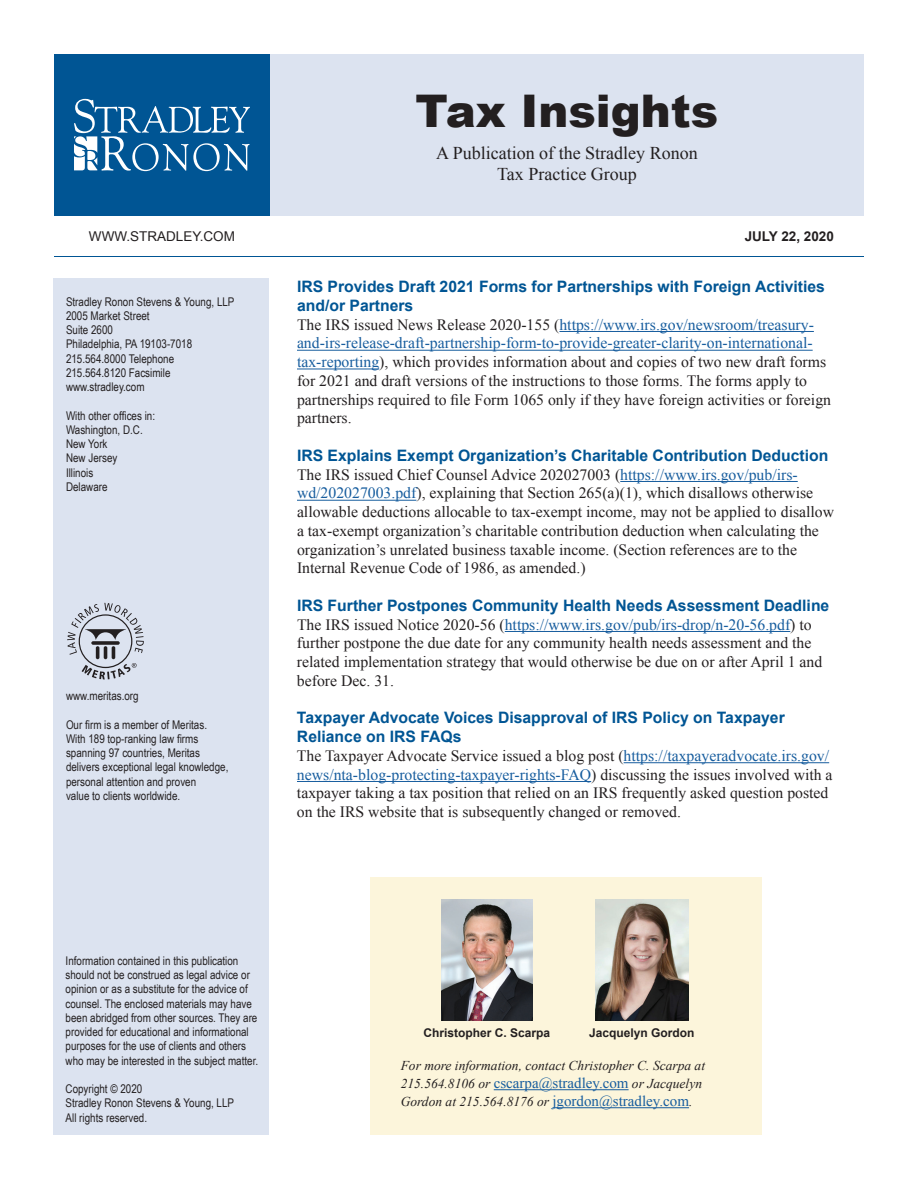
<style>
.page{position:relative;width:918px;height:1188px;background:#fff}
.page>*{position:absolute;margin:0;border:0;box-sizing:border-box;transform-origin:0 0}
.t1{font:900 45px "Arial";color:#231f20}
.t2{font:18px/21px "Times New Roman";color:#231f20;text-align:center}
.t3{font:15.75px/18.8px "Times New Roman";color:#231f20}
.t4{font:700 15.75px/18.8px "Arial";color:#005594}
.t5{font:italic 13.5px/18px "Times New Roman";color:#231f20}
.t6{font:13.5px "Arial";color:#231f20}
.t7{font:700 13.5px "Arial";color:#231f20}
.t8{font:12px/14.2px "Arial Narrow";color:#231f20}
.t9{font:700 12px "Arial";color:#231f20}
.s1{color:#175d9e}
.s2{font-style:normal;font-size:15px;color:#175d9e}
</style>
<div class="page">
<div style="left:54px;top:54px;width:216px;height:162px;background:#005594"></div>
<svg style="left:74px;top:99px;width:176px;height:72px"></svg>
<div style="left:53px;top:279px;width:216px;height:856px;background:#dce3f0"></div>
<div style="left:270px;top:54px;width:594px;height:162px;background:#dce3f0"></div>
<hr style="left:54px;top:256px;width:810px;height:1px;background:#005594">
<hr style="left:559px;top:331px;width:255px;height:1px;background:#175d9e">
<hr style="left:297px;top:350px;width:516px;height:1px;background:#175d9e">
<hr style="left:297px;top:369px;width:82px;height:1px;background:#175d9e">
<hr style="left:620px;top:481px;width:178px;height:1px;background:#175d9e">
<hr style="left:297px;top:500px;width:119px;height:1px;background:#175d9e">
<hr style="left:505px;top:631px;width:285px;height:1px;background:#175d9e">
<hr style="left:624px;top:762px;width:205px;height:1px;background:#175d9e">
<hr style="left:297px;top:781px;width:294px;height:1px;background:#175d9e">
<svg style="left:67px;top:603px;width:77px;height:77px"></svg>
<div style="left:370px;top:877px;width:392px;height:257px;background:#fcf5db"></div>
<hr style="left:494px;top:1089px;width:135px;height:1px;background:#175d9e">
<hr style="left:552px;top:1107px;width:137px;height:1px;background:#175d9e">
<img style="left:441px;top:900px;width:91px;height:121px">
<img style="left:596px;top:900px;width:92px;height:121px">
<h1 class="t1" style="left:416px;top:78px;width:304px">Tax Insights</h1>
<p class="t2" style="left:436px;top:142px;width:263px">A Publication of the Stradley Ronon<br>Tax Practice Group</p>
<p class="t6" style="left:89px;top:227px;width:148px">WWW.STRADLEY.COM</p>
<p class="t7" style="left:745px;top:227px;width:91px">JULY 22, 2020</p>
<p class="t8" style="left:66px;top:294px;width:170px">Stradley Ronon Stevens &amp; Young, LLP<br>2005 Market Street<br>Suite 2600<br>Philadelphia, PA 19103-7018<br>215.564.8000 Telephone<br>215.564.8120 Facsimile www.stradley.com</p>
<p class="t8" style="left:66px;top:408px;width:91px">With other offices in:<br>Washington, D.C.<br>New York<br>New Jersey<br>Illinois<br>Delaware</p>
<p class="t8" style="left:66px;top:688px;width:74px">www.meritas.org</p>
<p class="t8" style="left:66px;top:717px;width:164px">Our firm is a member of Meritas.<br>With 189 top-ranking law firms spanning 97 countries, Meritas delivers exceptional legal knowledge, personal attention and proven<br>value to clients worldwide.</p>
<p class="t4" style="left:297px;top:278px;width:530px">IRS Provides Draft 2021 Forms for Partnerships with Foreign Activities and/or Partners</p>
<p class="t3" style="left:297px;top:315px;width:536px">The IRS issued News Release 2020-155 (<span class="s1">https://www.irs.gov/newsroom/treasury&shy;and-irs-release-draft-partnership-form-to-provide-greater-clarity-on-international&shy;tax-reporting</span>), which provides information about and copies of two new draft forms for 2021 and draft versions of the instructions to those forms. The forms apply to partnerships required to file Form 1065 only if they have foreign activities or foreign partners.</p>
<p class="t4" style="left:297px;top:447px;width:533px">IRS Explains Exempt Organization’s Charitable Contribution Deduction</p>
<p class="t3" style="left:297px;top:465px;width:539px">The IRS issued Chief Counsel Advice 202027003 (<span class="s1">https://www.irs.gov/pub/irs&shy;wd/202027003.pdf</span>), explaining that Section 265(a)(1), which disallows otherwise allowable deductions allocable to tax-exempt income, may not be applied to disallow a tax-exempt organization’s charitable contribution deduction when calculating the organization’s unrelated business taxable income. (Section references are to the Internal Revenue Code of 1986, as amended.)</p>
<p class="t4" style="left:297px;top:596px;width:534px">IRS Further Postpones Community Health Needs Assessment Deadline</p>
<p class="t3" style="left:297px;top:615px;width:527px">The IRS issued Notice 2020-56 (<span class="s1">https://www.irs.gov/pub/irs-drop/n-20-56.pdf</span>) to further postpone the due date for any community health needs assessment and the related implementation strategy that would otherwise be due on or after April 1 and before Dec. 31.</p>
<p class="t4" style="left:297px;top:709px;width:489px">Taxpayer Advocate Voices Disapproval of IRS Policy on Taxpayer<br>Reliance on IRS FAQs</p>
<p class="t3" style="left:297px;top:746px;width:537px">The Taxpayer Advocate Service issued a blog post (<span class="s1">https://taxpayeradvocate.irs.gov/ news/nta-blog-protecting-taxpayer-rights-FAQ</span>) discussing the issues involved with a taxpayer taking a tax position that relied on an IRS frequently asked question posted on the IRS website that is subsequently changed or removed.</p>
<p class="t8" style="left:66px;top:953px;width:194px">Information contained in this publication should not be construed as legal advice or opinion or as a substitute for the advice of counsel. The enclosed materials may have been abridged from other sources. They are provided for educational and informational purposes for the use of clients and others who may be interested in the subject matter.</p>
<p class="t8" style="left:66px;top:1081px;width:170px">Copyright © 2020<br>Stradley Ronon Stevens &amp; Young, LLP<br>All rights reserved.</p>
<p class="t9" style="left:423px;top:1025px;width:128px">Christopher C. Scarpa</p>
<p class="t9" style="left:589px;top:1025px;width:107px">Jacquelyn Gordon</p>
<p class="t5" style="left:401px;top:1056px;width:306px">For more information, contact Christopher C. Scarpa at<br>215.564.8106 or <span class="s2">cscarpa@stradley.com</span> or Jacquelyn<br>Gordon at 215.564.8176 or <span class="s2">jgordon@stradley.com</span>.</p>
</div>
